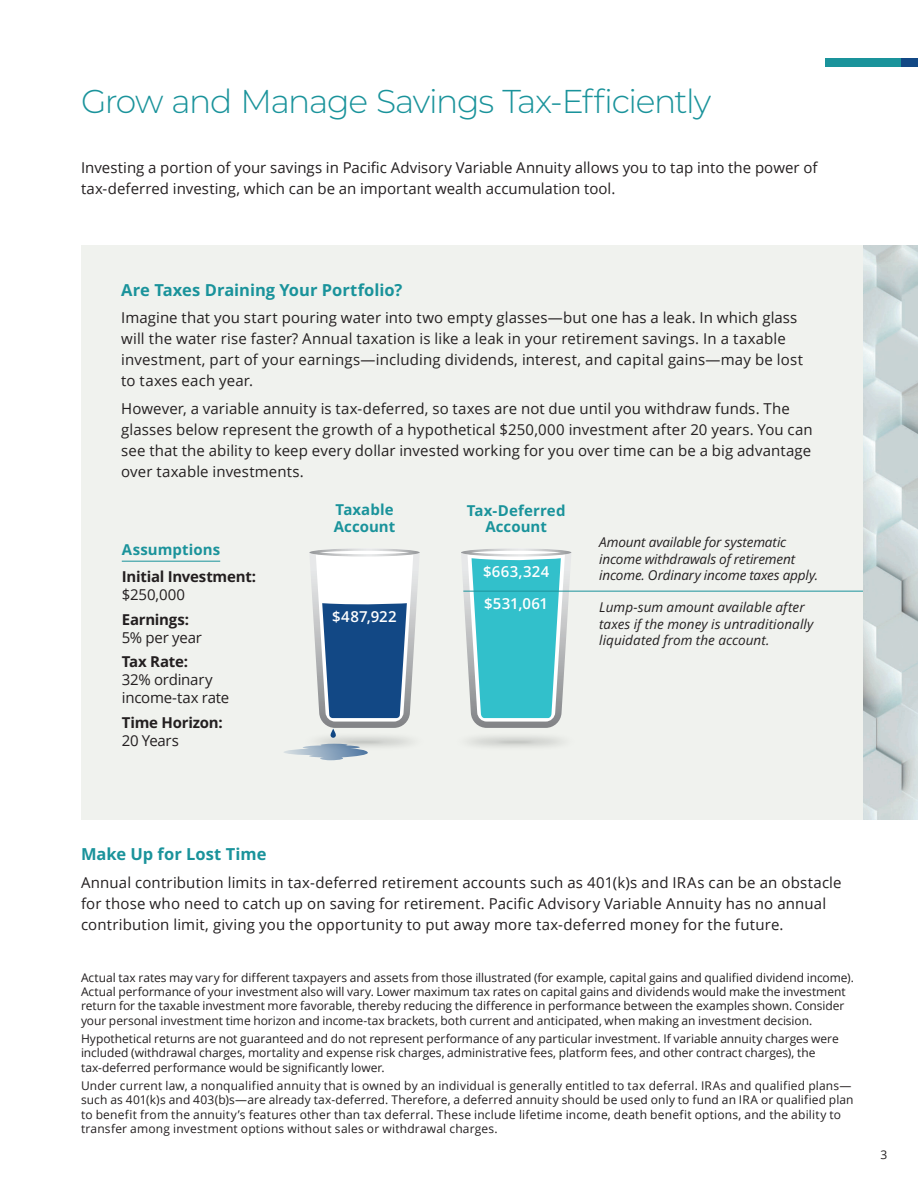
<style>
.page{position:relative;width:918px;height:1188px;background:#fff}
.page>*{position:absolute;margin:0;border:0;box-sizing:border-box;transform-origin:0 0}
.t1{font:300 33px "Montserrat";letter-spacing:-.04em;color:#1a939b}
.t2{font:700 16.5px "Open Sans";color:#1a939b}
.t3{font:15px/21px "Open Sans";letter-spacing:.01em;color:#231f20}
.t4{font:700 15px "Open Sans";letter-spacing:-.015em;color:#231f20}
.t5{font:700 15px/16.5px "Open Sans";letter-spacing:.005em;color:#1a939b}
.t6{font:15px/18px "Open Sans";letter-spacing:-.015em;color:#231f20}
.t7{font:600 15px/32.1px "Open Sans";letter-spacing:.02em;color:#fff}
.t8{font:italic 13.5px/16.5px "Open Sans";color:#231f20}
.t9{font:12px/14.2px "Open Sans";color:#231f20}
</style>
<div class="page">
<div style="left:81px;top:245px;width:837px;height:575px;background:#f0f2ee"></div>
<div style="left:826px;top:58px;width:92px;height:8px;background:#1a939b"></div>
<div style="left:902px;top:58px;width:16px;height:8px;background:#124885"></div>
<hr style="left:122px;top:561px;width:98px;height:1px;background:#1a939b">
<svg style="left:309px;top:549px;width:111px;height:179px;background:#88a0bb"></svg>
<img style="left:318px;top:729px;width:93px;height:18px">
<svg style="left:284px;top:744px;width:84px;height:16px"></svg>
<svg style="left:461px;top:549px;width:110px;height:179px;background:#6ec9d0"></svg>
<hr style="left:463px;top:591px;width:455px;height:1px;background:#1a939b">
<img style="left:863px;top:245px;width:55px;height:575px">
<h1 class="t1" style="left:81px;top:79px;width:632px">Grow and Manage Savings Tax-Efficiently</h1>
<p class="t3" style="left:81px;top:157px;width:738px">Investing a portion of your savings in Pacific Advisory Variable Annuity allows you to tap into the power of tax-deferred investing, which can be an important wealth accumulation tool.</p>
<h2 class="t2" style="left:121px;top:278px;width:283px">Are Taxes Draining Your Portfolio?</h2>
<p class="t3" style="left:121px;top:307px;width:683px">Imagine that you start pouring water into two empty glasses—but one has a leak. In which glass will the water rise faster? Annual taxation is like a leak in your retirement savings. In a taxable investment, part of your earnings—including dividends, interest, and capital gains—may be lost to taxes each year.</p>
<p class="t3" style="left:121px;top:398px;width:693px">However, a variable annuity is tax-deferred, so taxes are not due until you withdraw funds. The glasses below represent the growth of a hypothetical $250,000 investment after 20 years. You can see that the ability to keep every dollar invested working for you over time can be a big advantage over taxable investments.</p>
<p class="t5" style="left:122px;top:541px;width:100px">Assumptions</p>
<p class="t4" style="left:122px;top:566px;width:136px">Initial Investment:</p>
<p class="t3" style="left:122px;top:583px;width:65px">$250,000</p>
<p class="t4" style="left:122px;top:609px;width:69px">Earnings:</p>
<p class="t3" style="left:122px;top:626px;width:82px">5% per year</p>
<p class="t4" style="left:122px;top:652px;width:68px">Tax Rate:</p>
<p class="t6" style="left:122px;top:670px;width:109px">32% ordinary income-tax rate</p>
<p class="t4" style="left:122px;top:712px;width:102px">Time Horizon:</p>
<p class="t3" style="left:122px;top:730px;width:59px">20 Years</p>
<p class="t5" style="left:334px;top:501px;width:63px">Taxable<br>Account</p>
<p class="t7" style="left:332px;top:600px;width:66px">$487,922</p>
<p class="t5" style="left:467px;top:501px;width:100px;text-align:center">Tax-Deferred<br>Account</p>
<p class="t7" style="left:483px;top:556px;width:68px">$663,324 $531,061</p>
<p class="t8" style="left:599px;top:534px;width:220px">Amount available for systematic income withdrawals of retirement income. Ordinary income taxes apply.</p>
<p class="t8" style="left:599px;top:599px;width:216px">Lump-sum amount available after taxes if the money is untraditionally liquidated from the account.</p>
<h2 class="t2" style="left:81px;top:843px;width:187px">Make Up for Lost Time</h2>
<p class="t3" style="left:81px;top:871px;width:762px">Annual contribution limits in tax-deferred retirement accounts such as 401(k)s and IRAs can be an obstacle for those who need to catch up on saving for retirement. Pacific Advisory Variable Annuity has no annual contribution limit, giving you the opportunity to put away more tax-deferred money for the future.</p>
<p class="t9" style="left:81px;top:970px;width:774px">Actual tax rates may vary for different taxpayers and assets from those illustrated (for example, capital gains and qualified dividend income).<br>Actual performance of your investment also will vary. Lower maximum tax rates on capital gains and dividends would make the investment return for the taxable investment more favorable, thereby reducing the difference in performance between the examples shown. Consider your personal investment time horizon and income-tax brackets, both current and anticipated, when making an investment decision.</p>
<p class="t9" style="left:81px;top:1031px;width:759px">Hypothetical returns are not guaranteed and do not represent performance of any particular investment. If variable annuity charges were included (withdrawal charges, mortality and expense risk charges, administrative fees, platform fees, and other contract charges), the tax-deferred performance would be significantly lower.</p>
<p class="t9" style="left:81px;top:1078px;width:774px">Under current law, a nonqualified annuity that is owned by an individual is generally entitled to tax deferral. IRAs and qualified plans— such as 401(k)s and 403(b)s—are already tax-deferred. Therefore, a deferred annuity should be used only to fund an IRA or qualified plan to benefit from the annuity’s features other than tax deferral. These include lifetime income, death benefit options, and the ability to transfer among investment options without sales or withdrawal charges.</p>
<p class="t9" style="left:881px;top:1147px;width:8px">3</p>
</div>
